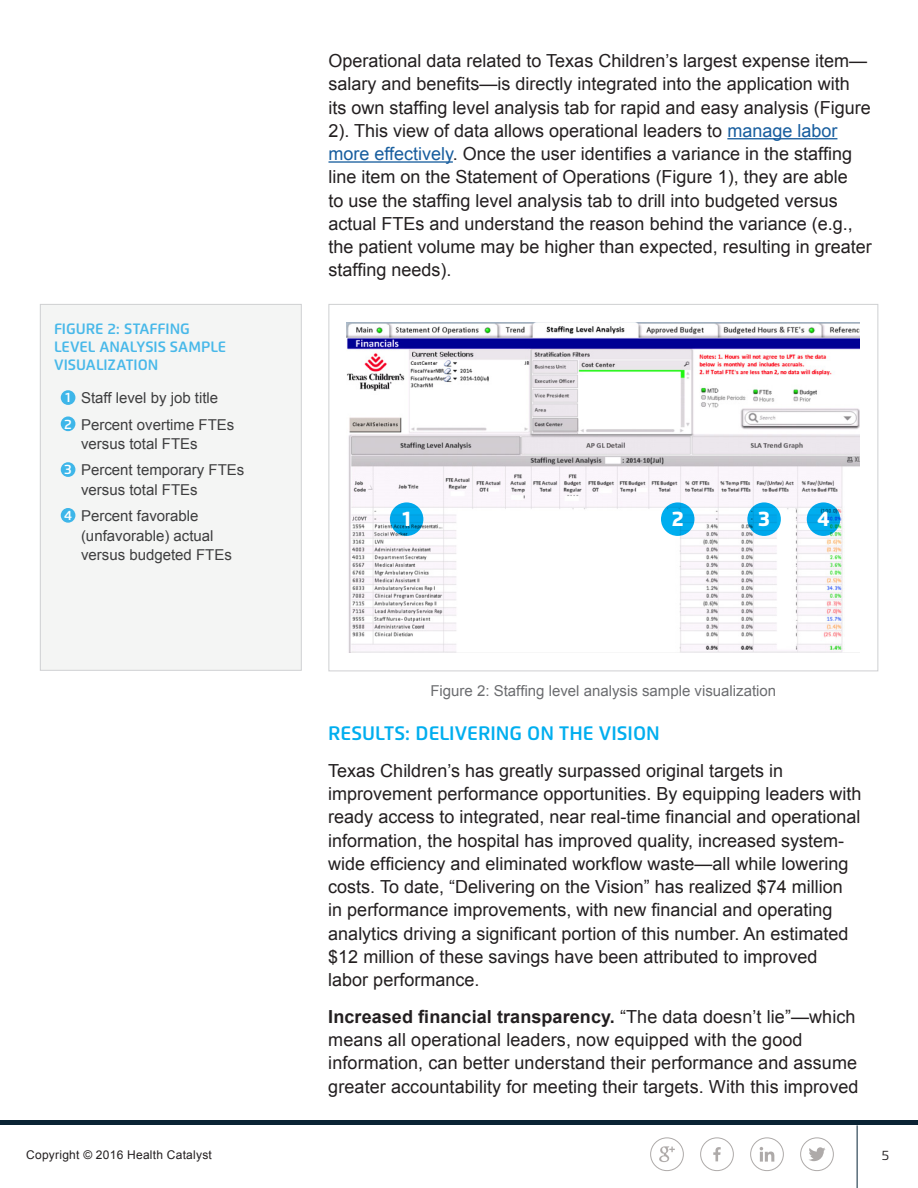
<style>
.page{position:relative;width:918px;height:1188px;background:#fff}
.page>*{position:absolute;margin:0;border:0;box-sizing:border-box;transform-origin:0 0}
.t1{font:800 21px "Flexo";color:#fff}
.Section_Title{font:600 19.5px "Flexo";color:#00aeef}
.Body_Copy{font:18px/23.2px "Arial";color:#231f20}
.Sidebar_bullets{font:15px/19.5px "Arial";color:#3e3e3f}
.Captions{font:15px "Arial";color:#6c6d70}
.Sidebar_header{font:600 15px/18px "Flexo";color:#48b8e9}
.t2{font:600 13.5px "Flexo";color:#fff}
.t3{font:13.5px "Flexo";color:#231f20}
.t4{font:12px "Arial";letter-spacing:.02em;color:#231f20}
.s1{color:#175d9e}
.s2{font-weight:700}
</style>
<div class="page">
<svg style="left:659px;top:1146px;width:16px;height:16px"></svg>
<div style="left:650px;top:1137px;width:34px;height:34px;border:1px solid #aeaaa9;border-radius:50%"></div>
<hr style="left:857px;top:1125px;width:1px;height:63px;background:#062437">
<div style="left:0;top:1120px;width:918px;height:5px;background:#0a2334"></div>
<svg style="left:809px;top:1147px;width:17px;height:14px"></svg>
<div style="left:800px;top:1137px;width:34px;height:34px;border:1px solid #aeaaa9;border-radius:50%"></div>
<svg style="left:713px;top:1147px;width:8px;height:14px"></svg>
<div style="left:700px;top:1137px;width:34px;height:34px;border:1px solid #aeaaa9;border-radius:50%"></div>
<svg style="left:760px;top:1147px;width:14px;height:15px"></svg>
<div style="left:750px;top:1137px;width:34px;height:34px;border:1px solid #aeaaa9;border-radius:50%"></div>
<hr style="left:727px;top:138px;width:110px;height:1px;background:#175d9e">
<hr style="left:328px;top:161px;width:125px;height:2px;background:#175d9e">
<img style="left:347px;top:322px;width:513px;height:331px">
<svg style="left:390px;top:502px;width:33px;height:34px"></svg>
<div style="left:661px;top:502px;width:33px;height:34px;background:#00aeef;border-radius:50%"></div>
<svg style="left:747px;top:502px;width:34px;height:34px"></svg>
<svg style="left:807px;top:502px;width:33px;height:34px"></svg>
<div style="left:40px;top:304px;width:261px;height:366px;background:#f4f5f4"></div>
<div style="left:61px;top:390px;width:14px;height:15px;background:#3eb6e9;border-radius:50%"></div>
<div style="left:61px;top:416px;width:14px;height:15px;background:#3eb6e9;border-radius:50%"></div>
<div style="left:61px;top:462px;width:14px;height:15px;background:#3eb6e9;border-radius:50%"></div>
<div style="left:61px;top:508px;width:14px;height:15px;background:#3eb6e9;border-radius:50%"></div>
<div style="left:40px;top:304px;width:262px;height:366px;border:1px solid #cfd0d2"></div>
<p class="Sidebar_header" style="left:54px;top:320px;width:174px">FIGURE 2: STAFFING<br>LEVEL ANALYSIS SAMPLE<br>VISUALIZATION</p>
<p class="t2" style="left:66px;top:389px;width:6px">1</p>
<p class="Sidebar_bullets" style="left:81px;top:389px;width:139px">Staff level by job title</p>
<p class="t2" style="left:64px;top:416px;width:9px">2</p>
<p class="Sidebar_bullets" style="left:81px;top:415px;width:155px">Percent overtime FTEs versus total FTEs</p>
<p class="t2" style="left:64px;top:461px;width:9px">3</p>
<p class="Sidebar_bullets" style="left:81px;top:461px;width:165px">Percent temporary FTEs versus total FTEs</p>
<p class="t2" style="left:64px;top:507px;width:9px">4</p>
<p class="Sidebar_bullets" style="left:81px;top:506px;width:152px">Percent favorable (unfavorable) actual versus budgeted FTEs</p>
<p class="Body_Copy" style="left:328px;top:49px;width:545px">Operational data related to Texas Children’s largest expense item— salary and benefits—is directly integrated into the application with its own staffing level analysis tab for rapid and easy analysis (Figure 2). This view of data allows operational leaders to <span class="s1">manage labor more effectively</span>. Once the user identifies a variance in the staffing line item on the Statement of Operations (Figure 1), they are able<br>to use the staffing level analysis tab to drill into budgeted versus actual FTEs and understand the reason behind the variance (e.g., the patient volume may be higher than expected, resulting in greater staffing needs).</p>
<p class="t1" style="left:402px;top:506px;width:10px">1</p>
<p class="t1" style="left:672px;top:506px;width:14px">2</p>
<p class="t1" style="left:758px;top:506px;width:13px">3</p>
<p class="t1" style="left:817px;top:506px;width:14px">4</p>
<p class="Captions" style="left:430px;top:680px;width:347px">Figure 2: Staffing level analysis sample visualization</p>
<p class="Section_Title" style="left:328px;top:721px;width:333px">RESULTS: DELIVERING ON THE VISION</p>
<p class="Body_Copy" style="left:328px;top:759px;width:535px">Texas Children’s has greatly surpassed original targets in improvement performance opportunities. By equipping leaders with ready access to integrated, near real-time financial and operational information, the hospital has improved quality, increased system&shy;wide efficiency and eliminated workflow waste—all while lowering costs. To date, “Delivering on the Vision” has realized $74 million<br>in performance improvements, with new financial and operating analytics driving a significant portion of this number. An estimated $12 million of these savings have been attributed to improved labor performance.</p>
<p class="Body_Copy" style="left:328px;top:1005px;width:532px"><span class="s2">Increased financial transparency.</span> “The data doesn’t lie”—which means all operational leaders, now equipped with the good information, can better understand their performance and assume greater accountability for meeting their targets. With this improved</p>
<p class="t4" style="left:26px;top:1147px;width:187px">Copyright © 2016 Health Catalyst</p>
<p class="t3" style="left:882px;top:1147px;width:9px">5</p>
</div>
